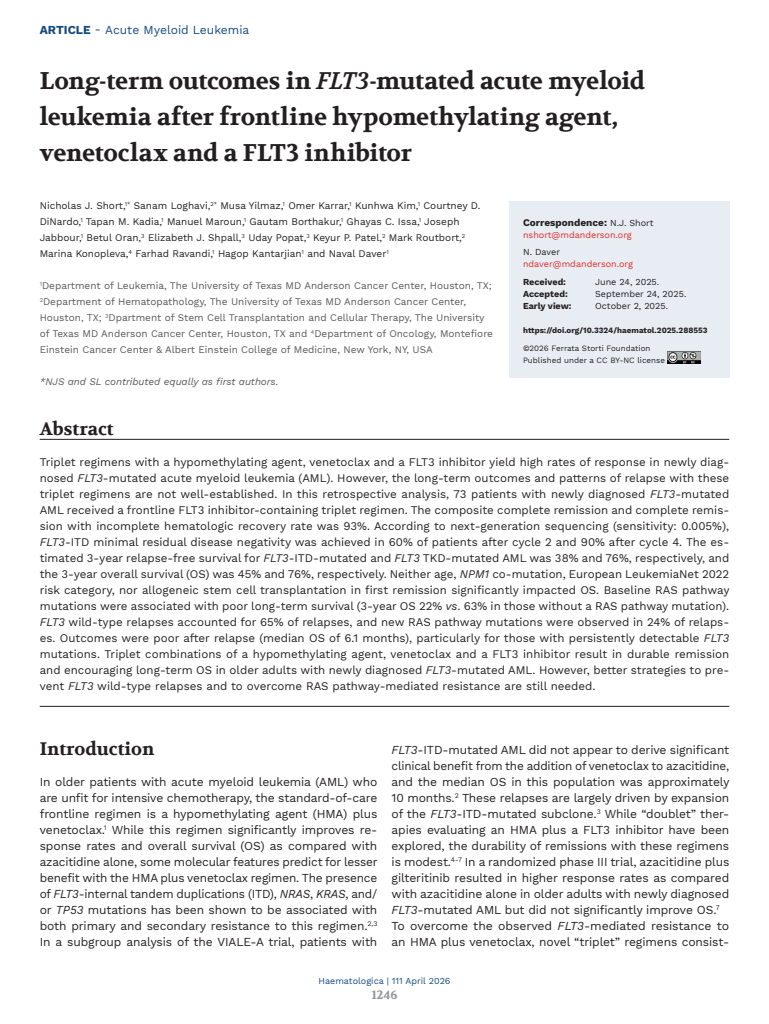
<style>
.page{position:relative;width:769px;height:1024px;background:#fff}
.page>*{position:absolute;margin:0;border:0;box-sizing:border-box;transform-origin:0 0}
.TITOLO_Articolo{font:700 24px/36px "Volkhov";letter-spacing:-.01em;color:#231f20}
.TITOLO_c18{font:700 18px "Volkhov";color:#231f20}
.TITOLO_con_filetto_sotto{font:700 18px "Volkhov";color:#231f20}
.TESTO{font:12px/16px "Work Sans";letter-spacing:-.01em;color:#231f20;text-align:justify}
.t1{font:12px "Work Sans";color:#134a80}
.t2{font:700 12px "Volkhov";color:#939598}
.ABSTRACT_Testo{font:11.5px/16px "Work Sans";color:#231f20;text-align:justify}
.AFFILIAZIONI{font:10px/16px "Work Sans";color:#57585a}
.AUTORI{font:10px/16px "Work Sans";color:#231f20}
.AFFILIAZIONI-2{font:italic 10px "Work Sans";color:#57585a}
.t3{font:700 10px "Work Sans";color:#231f20}
.t4{font:9px "Work Sans";color:#231f20}
.t5{font:9px "Work Sans";color:#e02b2b}
.t6{font:700 9px "Work Sans";color:#231f20}
.t7{font:9px "Work Sans";color:#134a80}
.t8{font:8px "Work Sans";color:#231f20}
.SCHEDA_Sito{font:700 8px "Work Sans";color:#231f20}
.s1{font-weight:700}
.s2{font-style:italic}
.s3{font-weight:400;font-size:9px}
</style>
<div class="page">
<hr style="left:40px;top:439px;width:689px;height:1px;background:#231f20">
<hr style="left:40px;top:706px;width:689px;height:1px;background:#231f20">
<div style="left:508px;top:202px;width:221px;height:176px;background:#e7edf2"></div>
<img style="left:667px;top:352px;width:33px;height:11px">
<p class="t1" style="left:40px;top:23px;width:211px"><span class="s1">ARTICLE</span> - Acute Myeloid Leukemia</p>
<p class="TITOLO_Articolo" style="left:40px;top:63px;width:606px">Long-term outcomes in <span class="s2">FLT3</span>-mutated acute myeloid leukemia after frontline hypomethylating agent, venetoclax and a FLT3 inhibitor</p>
<p class="AUTORI" style="left:40px;top:198px;width:442px">Nicholas J. Short,<sup>1*</sup> Sanam Loghavi,<sup>2*</sup> Musa Yilmaz,<sup>1</sup> Omer Karrar,<sup>1</sup> Kunhwa Kim,<sup>1</sup> Courtney D.<br>DiNardo,<sup>1</sup> Tapan M. Kadia,<sup>1</sup> Manuel Maroun,<sup>1</sup> Gautam Borthakur,<sup>1</sup> Ghayas C. Issa,<sup>1</sup> Joseph Jabbour,<sup>1</sup> Betul Oran,<sup>3</sup> Elizabeth J. Shpall,<sup>3</sup> Uday Popat,<sup>3</sup> Keyur P. Patel,<sup>2</sup> Mark Routbort,<sup>2<br></sup>Marina Konopleva,<sup>4</sup> Farhad Ravandi,<sup>1</sup> Hagop Kantarjian<sup>1</sup> and Naval Daver<sup>1</sup></p>
<p class="AFFILIAZIONI" style="left:40px;top:278px;width:454px"><sup>1</sup>Department of Leukemia, The University of Texas MD Anderson Cancer Center, Houston, TX; <sup>2</sup>Department of Hematopathology, The University of Texas MD Anderson Cancer Center, Houston, TX; <sup>3</sup>Dpartment of Stem Cell Transplantation and Cellular Therapy, The University of Texas MD Anderson Cancer Center, Houston, TX and <sup>4</sup>Department of Oncology, Montefiore Einstein Cancer Center &amp; Albert Einstein College of Medicine, New York, NY, USA</p>
<p class="AFFILIAZIONI-2" style="left:40px;top:374px;width:240px">*NJS and SL contributed equally as first authors.</p>
<p class="TITOLO_con_filetto_sotto" style="left:40px;top:418px;width:75px">Abstract</p>
<p class="ABSTRACT_Testo" style="left:40px;top:454px;width:691px">Triplet regimens with a hypomethylating agent, venetoclax and a FLT3 inhibitor yield high rates of response in newly diag&shy;nosed <span class="s2">FLT3</span>-mutated acute myeloid leukemia (AML). However, the long-term outcomes and patterns of relapse with these triplet regimens are not well-established. In this retrospective analysis, 73 patients with newly diagnosed <span class="s2">FLT3</span>-mutated AML received a frontline FLT3 inhibitor-containing triplet regimen. The composite complete remission and complete remis&shy;sion with incomplete hematologic recovery rate was 93%. According to next-generation sequencing (sensitivity: 0.005%), <span class="s2">FLT3</span>-ITD minimal residual disease negativity was achieved in 60% of patients after cycle 2 and 90% after cycle 4. The es&shy;timated 3-year relapse-free survival for <span class="s2">FLT3</span>-ITD-mutated and <span class="s2">FLT3</span> TKD-mutated AML was 38% and 76%, respectively, and the 3-year overall survival (OS) was 45% and 76%, respectively. Neither age, <span class="s2">NPM1</span> co-mutation, European LeukemiaNet 2022 risk category, nor allogeneic stem cell transplantation in first remission significantly impacted OS. Baseline RAS pathway mutations were associated with poor long-term survival (3-year OS 22% <span class="s2">vs</span>. 63% in those without a RAS pathway mutation).<br><span class="s2">FLT3</span> wild-type relapses accounted for 65% of relapses, and new RAS pathway mutations were observed in 24% of relaps&shy;es. Outcomes were poor after relapse (median OS of 6.1 months), particularly for those with persistently detectable <span class="s2">FLT3 </span>mutations. Triplet combinations of a hypomethylating agent, venetoclax and a FLT3 inhibitor result in durable remission and encouraging long-term OS in older adults with newly diagnosed <span class="s2">FLT3</span>-mutated AML. However, better strategies to pre&shy;vent <span class="s2">FLT3</span> wild-type relapses and to overcome RAS pathway-mediated resistance are still needed.</p>
<p class="t3" style="left:523px;top:217px;width:132px">Correspondence: <span class="s3">N.J. Short</span></p>
<p class="t5" style="left:523px;top:230px;width:110px">nshort@mdanderson.org</p>
<p class="t4" style="left:523px;top:247px;width:39px">N. Daver</p>
<p class="t5" style="left:523px;top:259px;width:111px">ndaver@mdanderson.org</p>
<p class="t6" style="left:523px;top:277px;width:44px">Received:</p>
<p class="t4" style="left:595px;top:277px;width:66px">June 24, 2025.</p>
<p class="t6" style="left:523px;top:289px;width:46px">Accepted:</p>
<p class="t4" style="left:595px;top:289px;width:93px">September 24, 2025.</p>
<p class="t6" style="left:523px;top:301px;width:50px">Early view:</p>
<p class="t4" style="left:595px;top:301px;width:74px">October 2, 2025.</p>
<p class="SCHEDA_Sito" style="left:523px;top:326px;width:186px">https://doi.org/10.3324/haematol.2025.288553</p>
<p class="t8" style="left:523px;top:343px;width:129px">©2026 Ferrata Storti Foundation</p>
<p class="t8" style="left:523px;top:355px;width:143px">Published under a CC BY-NC license</p>
<p class="TITOLO_c18" style="left:40px;top:738px;width:116px">Introduction</p>
<p class="TESTO" style="left:40px;top:774px;width:339px">In older patients with acute myeloid leukemia (AML) who are unfit for intensive chemotherapy, the standard-of-care frontline regimen is a hypomethylating agent (HMA) plus venetoclax.<sup>1</sup> While this regimen significantly improves re&shy;sponse rates and overall survival (OS) as compared with azacitidine alone, some molecular features predict for lesser benefit with the HMA plus venetoclax regimen. The presence of <span class="s2">FLT3</span>-internal tandem duplications (ITD), <span class="s2">NRAS</span>, <span class="s2">KRAS</span>, and/ or <span class="s2">TP53</span> mutations has been shown to be associated with both primary and secondary resistance to this regimen.<sup>2,3<br></sup>In a subgroup analysis of the VIALE-A trial, patients with</p>
<p class="TESTO" style="left:391px;top:742px;width:339px"><span class="s2">FLT3</span>-ITD-mutated AML did not appear to derive significant clinical benefit from the addition of venetoclax to azacitidine, and the median OS in this population was approximately 10 months.<sup>2</sup> These relapses are largely driven by expansion of the <span class="s2">FLT3</span>-ITD-mutated subclone.<sup>3</sup> While “doublet” ther&shy;apies evaluating an HMA plus a FLT3 inhibitor have been explored, the durability of remissions with these regimens is modest.<sup>4-7</sup> In a randomized phase III trial, azacitidine plus gilteritinib resulted in higher response rates as compared with azacitidine alone in older adults with newly diagnosed <span class="s2">FLT3</span>-mutated AML but did not significantly improve OS.<sup>7</sup></p>
<p class="TESTO" style="left:391px;top:918px;width:339px">To overcome the observed <span class="s2">FLT3</span>-mediated resistance to an HMA plus venetoclax, novel “triplet” regimens consist-</p>
<p class="t7" style="left:318px;top:975px;width:133px">Haematologica | 111 April 2026</p>
<p class="t2" style="left:371px;top:987px;width:27px">1246</p>
</div>
